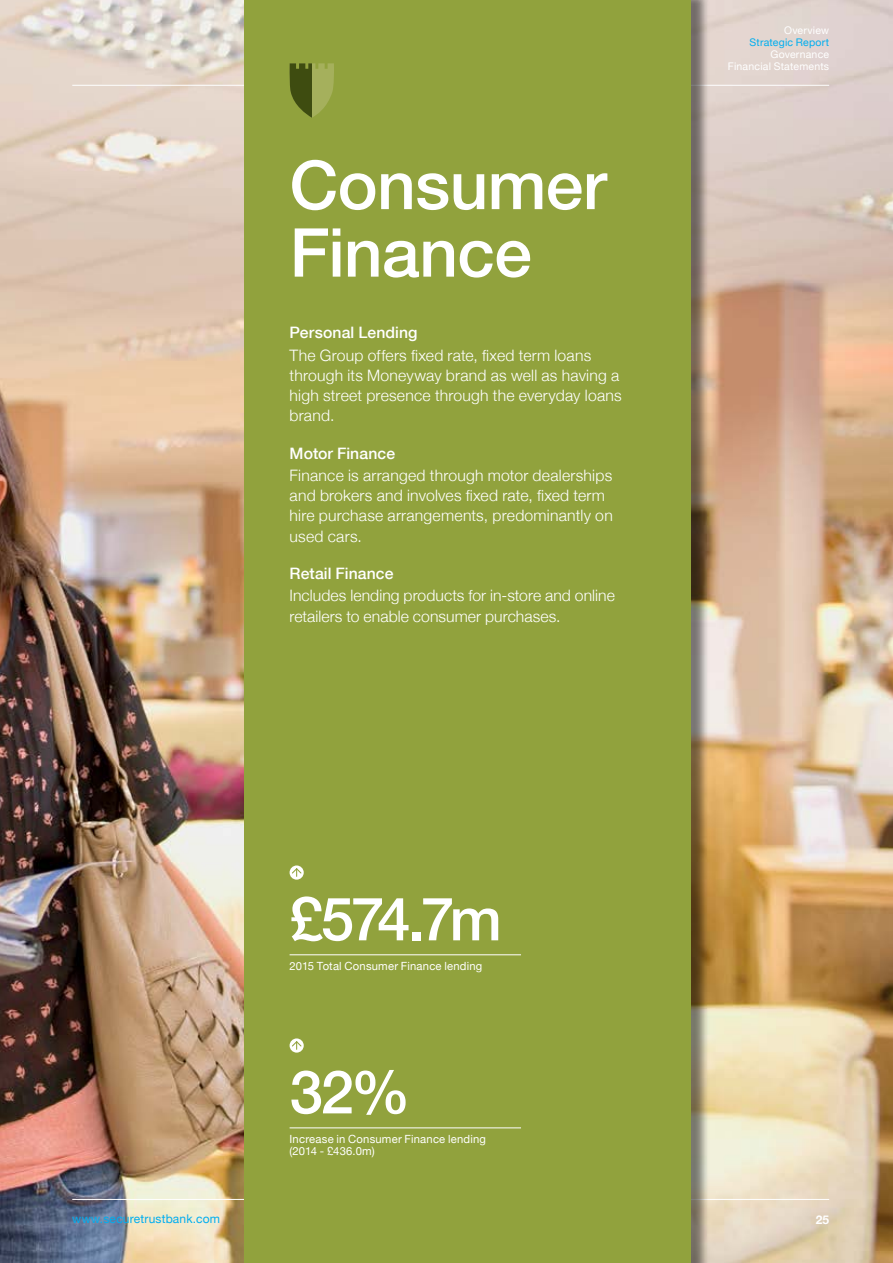
<style>
.page{position:relative;width:893px;height:1263px;background:#fff}
.page>*{position:absolute;margin:0;border:0;box-sizing:border-box;transform-origin:0 0}
.t1{font:500 67.5px/67.5px "Helvetica Neue";letter-spacing:-.01em;color:#fff}
.t2{font:500 60px "Helvetica Neue";letter-spacing:-.065em;color:#fff}
.t3{font:300 15.75px/20.2px "Helvetica Neue";letter-spacing:.015em;color:#fff}
.t4{font:500 15.75px "Helvetica Neue";letter-spacing:.005em;color:#fff}
.t5{font:12px "Helvetica Neue";letter-spacing:.015em;color:#00aeef}
.t6{font:700 12px "Helvetica Neue";color:#fff}
.t7{font:11.25px/12.8px "Helvetica Neue";letter-spacing:.02em;color:#fff}
.t8{font:10.5px/12px "Helvetica Neue";letter-spacing:.02em;color:#fff;text-align:right}
.t9{font:10.5px "Helvetica Neue";letter-spacing:.02em;color:#00aeef}
</style>
<div class="page">
<img style="left:0;top:0;width:893px;height:1263px">
<hr style="left:72px;top:85px;width:757px;height:1px;background:#fff">
<hr style="left:72px;top:1199px;width:757px;height:1px;background:#fff">
<div style="left:246px;top:0;width:464px;height:1263px;background:#000;opacity:.5"></div>
<div style="left:244px;top:0;width:447px;height:1263px;background:#91a23d"></div>
<hr style="left:290px;top:954px;width:231px;height:1px;background:#fff">
<hr style="left:290px;top:1127px;width:231px;height:1px;background:#fff">
<svg style="left:312px;top:63px;width:22px;height:54px"></svg>
<svg style="left:289px;top:63px;width:23px;height:55px"></svg>
<svg style="left:290px;top:865px;width:14px;height:15px"></svg>
<svg style="left:291px;top:867px;width:11px;height:9px"></svg>
<svg style="left:290px;top:1038px;width:14px;height:14px"></svg>
<svg style="left:291px;top:1040px;width:11px;height:9px"></svg>
<h1 class="t1" style="left:290px;top:148px;width:319px">Consumer<br>Finance</h1>
<p class="t4" style="left:290px;top:320px;width:129px">Personal Lending</p>
<p class="t3" style="left:290px;top:344px;width:334px">The Group offers fixed rate, fixed term loans through its Moneyway brand as well as having a high street presence through the everyday loans brand.</p>
<p class="t4" style="left:290px;top:440px;width:107px">Motor Finance</p>
<p class="t3" style="left:290px;top:464px;width:325px">Finance is arranged through motor dealerships and brokers and involves fixed rate, fixed term hire purchase arrangements, predominantly on used cars.</p>
<p class="t4" style="left:290px;top:561px;width:105px">Retail Finance</p>
<p class="t3" style="left:290px;top:585px;width:327px">Includes lending products for in-store and online retailers to enable consumer purchases.</p>
<p class="t8" style="left:784px;top:24px;width:47px">Overview</p>
<p class="t9" style="left:749px;top:33px;width:81px">Strategic Report</p>
<p class="t8" style="left:728px;top:48px;width:103px">Governance<br>Financial Statements</p>
<p class="t5" style="left:72px;top:1209px;width:149px">www.securetrustbank.com</p>
<h2 class="t2" style="left:290px;top:871px;width:214px">£574.7m</h2>
<p class="t7" style="left:290px;top:958px;width:194px">2015 Total Consumer Finance lending</p>
<h2 class="t2" style="left:290px;top:1044px;width:122px">32%</h2>
<p class="t7" style="left:290px;top:1131px;width:198px">Increase in Consumer Finance lending (2014 - £436.0m)</p>
<p class="t6" style="left:816px;top:1208px;width:15px">25</p>
</div>
